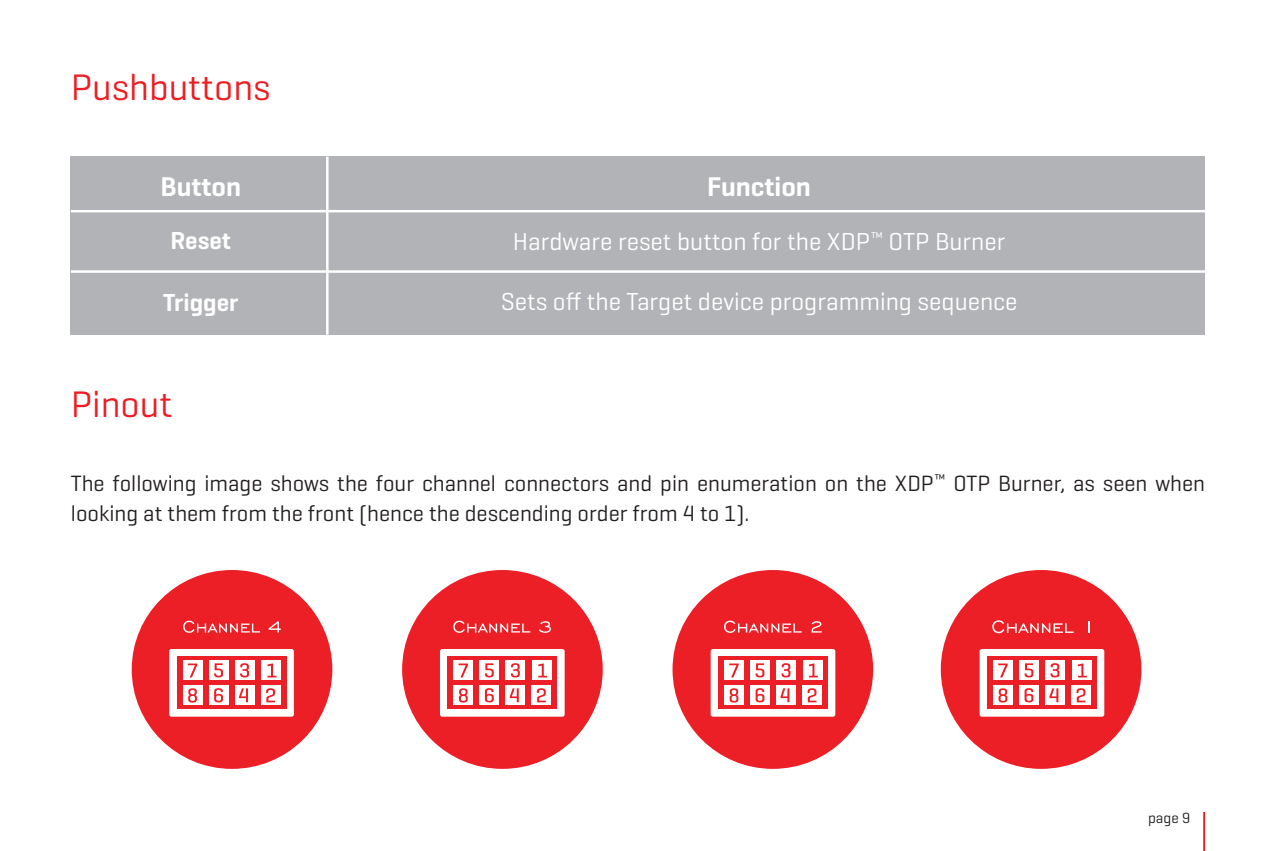
<style>
.page{position:relative;width:1276px;height:851px;background:#fff}
.page>*{position:absolute;margin:0;border:0;box-sizing:border-box;transform-origin:0 0}
.t1{font:37.5px "Geogrotesque";color:#ee1d23}
.t2{font:600 27.5px "Geogrotesque";color:#fff}
.t3{font:25px "Geogrotesque";color:#fff}
.t4{font:600 25px "Geogrotesque";color:#fff}
.t5{font:22.5px/30px "Geogrotesque";color:#231f20}
.t6{font:15px "Geogrotesque";color:#231f20}
</style>
<div class="page">
<hr style="left:1203px;top:811px;width:2px;height:39px;background:#ee1d23">
<div style="left:71px;top:157px;width:1134px;height:177px;background:#b2b3b7"></div>
<hr style="left:71px;top:210px;width:1134px;height:2px;background:#fff">
<hr style="left:71px;top:270px;width:1134px;height:3px;background:#fff">
<hr style="left:326px;top:157px;width:2px;height:177px;background:#fff">
<div style="left:941px;top:570px;width:200px;height:198px;background:#ec1f26;border-radius:50%"></div>
<svg style="left:992px;top:620px;width:81px;height:13px"></svg>
<svg style="left:1088px;top:621px;width:2px;height:12px"></svg>
<div style="left:979px;top:649px;width:125px;height:67px;background:#fff;border-radius:2px"></div>
<div style="left:987px;top:656px;width:109px;height:52px;background:#ec1f26"></div>
<div style="left:993px;top:660px;width:19px;height:20px;background:#fff"></div>
<div style="left:993px;top:685px;width:19px;height:19px;background:#fff"></div>
<div style="left:1019px;top:660px;width:19px;height:20px;background:#fff"></div>
<div style="left:1019px;top:685px;width:19px;height:19px;background:#fff"></div>
<div style="left:1045px;top:660px;width:19px;height:20px;background:#fff"></div>
<div style="left:1045px;top:685px;width:19px;height:19px;background:#fff"></div>
<div style="left:1072px;top:660px;width:19px;height:20px;background:#fff"></div>
<div style="left:1071px;top:685px;width:19px;height:19px;background:#fff"></div>
<svg style="left:1078px;top:663px;width:9px;height:14px"></svg>
<svg style="left:1076px;top:688px;width:9px;height:14px"></svg>
<svg style="left:1050px;top:663px;width:9px;height:14px"></svg>
<svg style="left:1049px;top:688px;width:9px;height:14px"></svg>
<svg style="left:1024px;top:663px;width:9px;height:14px"></svg>
<svg style="left:1024px;top:688px;width:9px;height:14px"></svg>
<svg style="left:998px;top:663px;width:9px;height:14px"></svg>
<svg style="left:998px;top:688px;width:9px;height:14px"></svg>
<div style="left:672px;top:570px;width:201px;height:198px;background:#ec1f26;border-radius:50%"></div>
<svg style="left:724px;top:620px;width:77px;height:12px"></svg>
<svg style="left:811px;top:621px;width:10px;height:11px"></svg>
<div style="left:710px;top:649px;width:125px;height:67px;background:#fff;border-radius:2px"></div>
<div style="left:718px;top:656px;width:109px;height:52px;background:#ec1f26"></div>
<div style="left:724px;top:660px;width:20px;height:20px;background:#fff"></div>
<div style="left:724px;top:685px;width:20px;height:19px;background:#fff"></div>
<div style="left:750px;top:660px;width:20px;height:20px;background:#fff"></div>
<div style="left:750px;top:685px;width:20px;height:19px;background:#fff"></div>
<div style="left:776px;top:660px;width:20px;height:20px;background:#fff"></div>
<div style="left:776px;top:685px;width:20px;height:19px;background:#fff"></div>
<div style="left:803px;top:660px;width:19px;height:20px;background:#fff"></div>
<div style="left:802px;top:685px;width:20px;height:19px;background:#fff"></div>
<svg style="left:809px;top:663px;width:9px;height:14px"></svg>
<svg style="left:807px;top:688px;width:9px;height:14px"></svg>
<svg style="left:781px;top:663px;width:9px;height:14px"></svg>
<svg style="left:780px;top:688px;width:9px;height:14px"></svg>
<svg style="left:755px;top:663px;width:9px;height:14px"></svg>
<svg style="left:755px;top:688px;width:9px;height:14px"></svg>
<svg style="left:729px;top:663px;width:10px;height:14px"></svg>
<svg style="left:729px;top:688px;width:9px;height:14px"></svg>
<div style="left:402px;top:570px;width:201px;height:198px;background:#ec1f26;border-radius:50%"></div>
<svg style="left:453px;top:620px;width:77px;height:12px"></svg>
<svg style="left:539px;top:621px;width:12px;height:11px"></svg>
<div style="left:440px;top:649px;width:124px;height:67px;background:#fff;border-radius:2px"></div>
<div style="left:448px;top:656px;width:109px;height:52px;background:#ec1f26"></div>
<div style="left:453px;top:660px;width:20px;height:20px;background:#fff"></div>
<div style="left:453px;top:685px;width:20px;height:19px;background:#fff"></div>
<div style="left:479px;top:660px;width:20px;height:20px;background:#fff"></div>
<div style="left:479px;top:685px;width:20px;height:19px;background:#fff"></div>
<div style="left:505px;top:660px;width:20px;height:20px;background:#fff"></div>
<div style="left:505px;top:685px;width:20px;height:19px;background:#fff"></div>
<div style="left:532px;top:660px;width:20px;height:20px;background:#fff"></div>
<div style="left:531px;top:685px;width:20px;height:19px;background:#fff"></div>
<svg style="left:538px;top:663px;width:9px;height:14px"></svg>
<svg style="left:537px;top:688px;width:9px;height:14px"></svg>
<svg style="left:511px;top:663px;width:9px;height:14px"></svg>
<svg style="left:510px;top:688px;width:9px;height:14px"></svg>
<svg style="left:485px;top:663px;width:9px;height:14px"></svg>
<svg style="left:485px;top:688px;width:9px;height:14px"></svg>
<svg style="left:458px;top:663px;width:10px;height:14px"></svg>
<svg style="left:459px;top:688px;width:9px;height:14px"></svg>
<div style="left:132px;top:570px;width:200px;height:198px;background:#ec1f26;border-radius:50%"></div>
<svg style="left:183px;top:620px;width:77px;height:12px"></svg>
<svg style="left:268px;top:621px;width:13px;height:11px"></svg>
<div style="left:169px;top:649px;width:125px;height:67px;background:#fff;border-radius:2px"></div>
<div style="left:177px;top:656px;width:109px;height:52px;background:#ec1f26"></div>
<div style="left:183px;top:660px;width:19px;height:20px;background:#fff"></div>
<div style="left:183px;top:685px;width:19px;height:19px;background:#fff"></div>
<div style="left:209px;top:660px;width:19px;height:20px;background:#fff"></div>
<div style="left:209px;top:685px;width:19px;height:19px;background:#fff"></div>
<div style="left:235px;top:660px;width:19px;height:20px;background:#fff"></div>
<div style="left:235px;top:685px;width:19px;height:19px;background:#fff"></div>
<div style="left:261px;top:660px;width:20px;height:20px;background:#fff"></div>
<div style="left:261px;top:685px;width:19px;height:19px;background:#fff"></div>
<svg style="left:267px;top:663px;width:9px;height:14px"></svg>
<svg style="left:266px;top:688px;width:9px;height:14px"></svg>
<svg style="left:240px;top:663px;width:9px;height:14px"></svg>
<svg style="left:239px;top:688px;width:9px;height:14px"></svg>
<svg style="left:214px;top:663px;width:9px;height:14px"></svg>
<svg style="left:214px;top:688px;width:9px;height:14px"></svg>
<svg style="left:188px;top:663px;width:9px;height:14px"></svg>
<svg style="left:188px;top:688px;width:9px;height:14px"></svg>
<h1 class="t1" style="left:71px;top:63px;width:201px">Pushbuttons</h1>
<p class="t2" style="left:160px;top:169px;width:82px">Button</p>
<p class="t2" style="left:707px;top:169px;width:105px">Function</p>
<p class="t4" style="left:170px;top:224px;width:62px">Reset</p>
<p class="t3" style="left:513px;top:226px;width:494px">Hardware reset button for the XDP<sup>™</sup> OTP Burner</p>
<p class="t4" style="left:163px;top:287px;width:77px">Trigger</p>
<p class="t3" style="left:501px;top:286px;width:518px">Sets off the Target device programming sequence</p>
<h1 class="t1" style="left:71px;top:381px;width:103px">Pinout</h1>
<p class="t5" style="left:71px;top:467px;width:1135px">The following image shows the four channel connectors and pin enumeration on the XDP<sup>™</sup> OTP Burner, as seen when looking at them from the front (hence the descending order from 4 to 1).</p>
<p class="t6" style="left:1148px;top:808px;width:44px">page 9</p>
</div>
